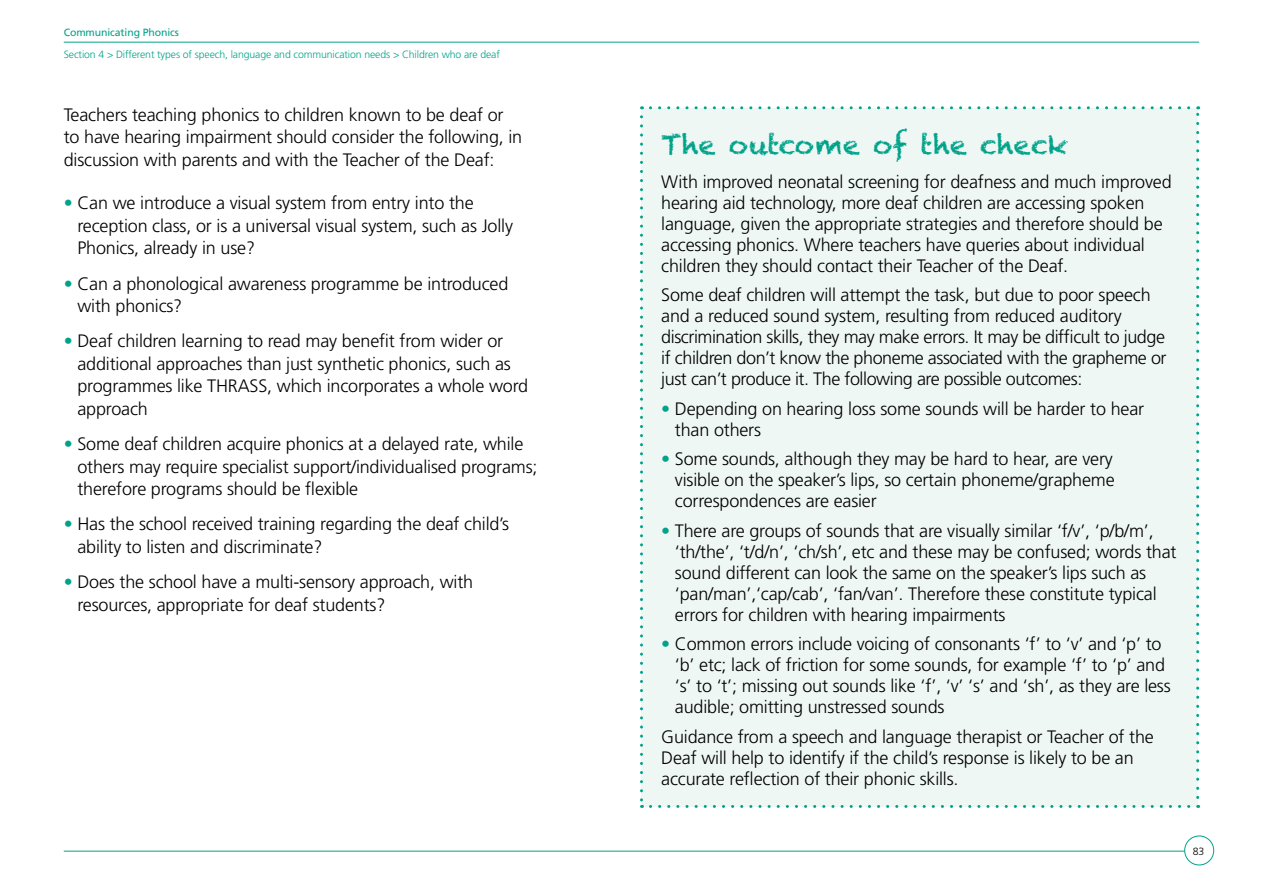
<style>
.page{position:relative;width:1263px;height:893px;background:#fff}
.page>*{position:absolute;margin:0;border:0;box-sizing:border-box;transform-origin:0 0}
.t1{font:27px "Chalkduster";color:#00a389}
.t2{font:300 18px/21px "Frutiger";letter-spacing:-.01em;color:#000}
.t3{font:300 10.5px "Frutiger";letter-spacing:-.01em;color:#00a389}
.t4{font:10.5px "Frutiger";letter-spacing:-.01em;color:#00a389}
.t5{font:300 10.5px "Frutiger";color:#000}
.s1{color:#00a389}
</style>
<div class="page">
<hr style="left:64px;top:42px;width:1135px;height:1px;background:#00a389">
<hr style="left:64px;top:851px;width:1121px;height:1px;background:#00a389">
<div style="left:641px;top:108px;width:557px;height:698px;background:#eff7f5"></div>
<svg style="left:640px;top:117px;width:3px;height:691px"></svg>
<svg style="left:650px;top:805px;width:549px;height:3px"></svg>
<svg style="left:1196px;top:106px;width:3px;height:691px"></svg>
<svg style="left:641px;top:106px;width:548px;height:3px"></svg>
<div style="left:1184px;top:836px;width:30px;height:29px;border:1px solid #00a389;border-radius:50%"></div>
<p class="t4" style="left:64px;top:26px;width:117px">Communicating Phonics</p>
<p class="t3" style="left:64px;top:49px;width:438px">Section 4 &gt; Different types of speech, language and communication needs &gt; Children who are deaf</p>
<p class="t2" style="left:64px;top:103px;width:460px;line-height:22.5px">Teachers teaching phonics to children known to be deaf or to have hearing impairment should consider the following, in discussion with parents and with the Teacher of the Deaf:</p>
<p class="t2" style="left:77px;top:192px;width:437px;line-height:22.5px;text-indent:-14px"><span class="s1">•</span> Can we introduce a visual system from entry into the reception class, or is a universal visual system, such as Jolly<br>Phonics, already in use?</p>
<p class="t2" style="left:77px;top:272px;width:432px;line-height:22.5px;text-indent:-14px"><span class="s1">•</span> Can a phonological awareness programme be introduced with phonics?</p>
<p class="t2" style="left:77px;top:330px;width:452px;line-height:22.5px;text-indent:-14px"><span class="s1">•</span> Deaf children learning to read may benefit from wider or additional approaches than just synthetic phonics, such as programmes like THRASS, which incorporates a whole word approach</p>
<p class="t2" style="left:77px;top:433px;width:462px;line-height:22.5px;text-indent:-14px"><span class="s1">•</span> Some deaf children acquire phonics at a delayed rate, while others may require specialist support/individualised programs; therefore programs should be flexible</p>
<p class="t2" style="left:77px;top:513px;width:433px;line-height:22.5px;text-indent:-14px"><span class="s1">•</span> Has the school received training regarding the deaf child’s ability to listen and discriminate?</p>
<p class="t2" style="left:77px;top:571px;width:397px;line-height:22.5px;text-indent:-14px"><span class="s1">•</span> Does the school have a multi-sensory approach, with resources, appropriate for deaf students?</p>
<h1 class="t1" style="left:661px;top:129px;width:408px">The outcome of the check</h1>
<p class="t2" style="left:661px;top:171px;width:512px">With improved neonatal screening for deafness and much improved hearing aid technology, more deaf children are accessing spoken language, given the appropriate strategies and therefore should be accessing phonics. Where teachers have queries about individual children they should contact their Teacher of the Deaf.</p>
<p class="t2" style="left:661px;top:285px;width:507px">Some deaf children will attempt the task, but due to poor speech and a reduced sound system, resulting from reduced auditory discrimination skills, they may make errors. It may be difficult to judge if children don’t know the phoneme associated with the grapheme or just can’t produce it. The following are possible outcomes:</p>
<p class="t2" style="left:675px;top:398px;width:471px;text-indent:-14px"><span class="s1">•</span> Depending on hearing loss some sounds will be harder to hear than others</p>
<p class="t2" style="left:675px;top:449px;width:441px;text-align:justify;text-indent:-14px"><span class="s1">•</span> Some sounds, although they may be hard to hear, are very visible on the speaker’s lips, so certain phoneme/grapheme correspondences are easier</p>
<p class="t2" style="left:675px;top:520px;width:503px;text-indent:-14px"><span class="s1">•</span> There are groups of sounds that are visually similar ‘f/v’, ‘p/b/m’, ‘th/the’, ‘t/d/n’, ‘ch/sh’, etc and these may be confused; words that sound different can look the same on the speaker’s lips such as ‘pan/man’,‘cap/cab’, ‘fan/van’. Therefore these constitute typical errors for children with hearing impairments</p>
<p class="t2" style="left:675px;top:634px;width:497px;text-indent:-14px"><span class="s1">•</span> Common errors include voicing of consonants ‘f’ to ‘v’ and ‘p’ to ‘b’ etc; lack of friction for some sounds, for example ‘f’ to ‘p’ and ‘s’ to ‘t’; missing out sounds like ‘f’, ‘v’ ‘s’ and ‘sh’, as they are less audible; omitting unstressed sounds</p>
<p class="t2" style="left:661px;top:726px;width:494px">Guidance from a speech and language therapist or Teacher of the<br>Deaf will help to identify if the child’s response is likely to be an accurate reflection of their phonic skills.</p>
<p class="t5" style="left:1193px;top:845px;width:13px">83</p>
</div>
